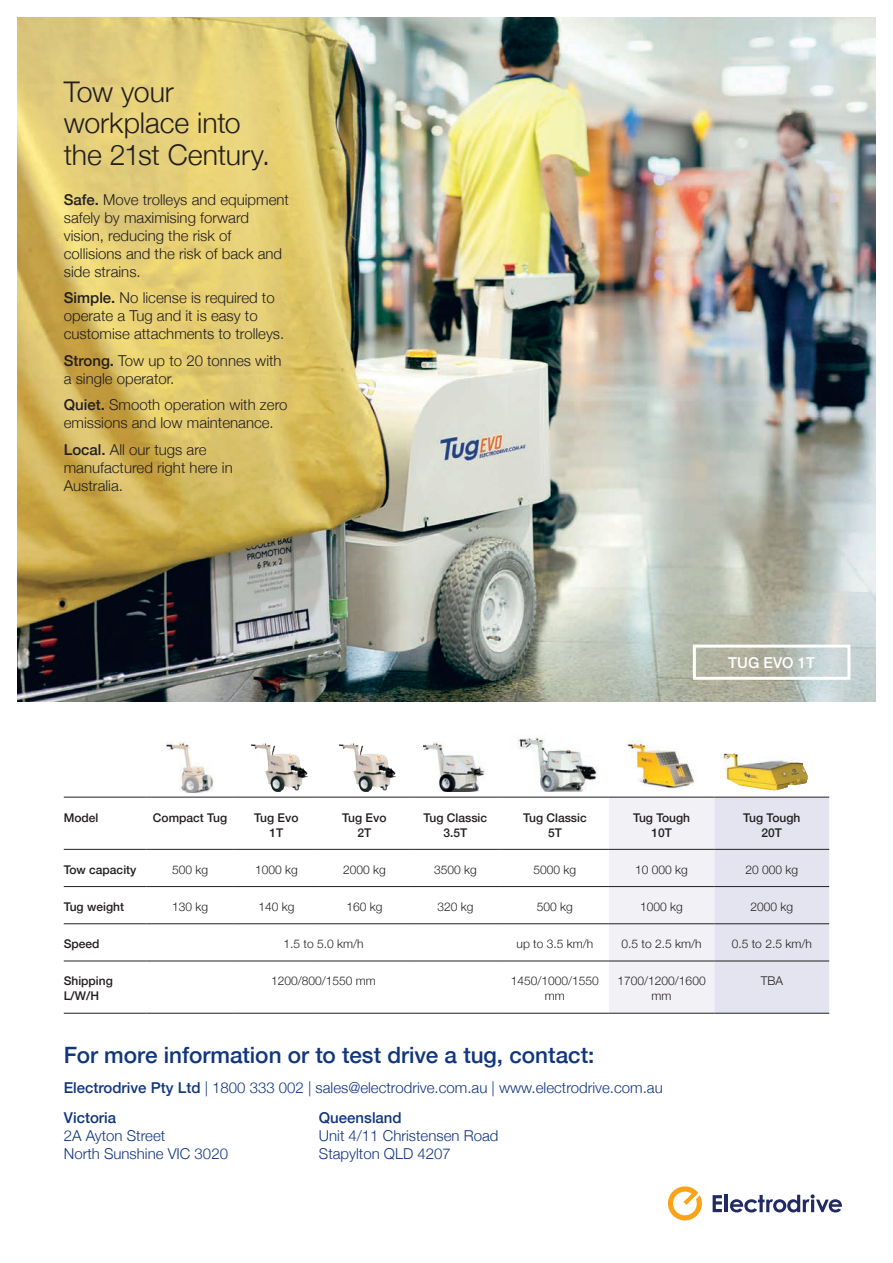
<style>
.page{position:relative;width:893px;height:1263px;background:#fff}
.page>*{position:absolute;margin:0;border:0;box-sizing:border-box;transform-origin:0 0}
.t1{font:300 28.5px/31.5px "Helvetica Neue";letter-spacing:-.005em;color:#231f20}
.t2{font:500 22.5px "Helvetica Neue";color:#11367e}
.t3{font:300 15px/18px "Helvetica Neue";color:#231f20}
.t4{font:300 15px/18px "Helvetica Neue";color:#11367e}
.t5{font:500 15px "Helvetica Neue";color:#11367e}
.t6{font:500 15px "Helvetica Neue";color:#fff}
.t7{font:300 12px/15px "Helvetica Neue";color:#231f20;text-align:center}
.t8{font:500 12px/15px "Helvetica Neue";color:#231f20;text-align:center}
.s1{font-weight:500}
</style>
<div class="page">
<img style="left:17px;top:17px;width:859px;height:684px">
<svg style="left:609px;top:798px;width:220px;height:215px"></svg>
<hr style="left:146px;top:797px;width:88px;height:1px;background:#231f20">
<hr style="left:234px;top:797px;width:85px;height:1px;background:#231f20">
<hr style="left:319px;top:797px;width:91px;height:1px;background:#231f20">
<hr style="left:410px;top:797px;width:91px;height:1px;background:#231f20">
<hr style="left:501px;top:797px;width:108px;height:1px;background:#231f20">
<hr style="left:609px;top:797px;width:105px;height:1px;background:#231f20">
<hr style="left:714px;top:797px;width:115px;height:1px;background:#231f20">
<hr style="left:146px;top:849px;width:88px;height:1px;background:#231f20">
<hr style="left:234px;top:849px;width:85px;height:1px;background:#231f20">
<hr style="left:319px;top:849px;width:91px;height:1px;background:#231f20">
<hr style="left:410px;top:849px;width:91px;height:1px;background:#231f20">
<hr style="left:501px;top:849px;width:108px;height:1px;background:#231f20">
<hr style="left:609px;top:849px;width:105px;height:1px;background:#231f20">
<hr style="left:714px;top:849px;width:115px;height:1px;background:#231f20">
<hr style="left:146px;top:886px;width:88px;height:1px;background:#231f20">
<hr style="left:234px;top:886px;width:85px;height:1px;background:#231f20">
<hr style="left:319px;top:886px;width:91px;height:1px;background:#231f20">
<hr style="left:410px;top:886px;width:91px;height:1px;background:#231f20">
<hr style="left:501px;top:886px;width:108px;height:1px;background:#231f20">
<hr style="left:609px;top:886px;width:105px;height:1px;background:#231f20">
<hr style="left:714px;top:886px;width:115px;height:1px;background:#231f20">
<hr style="left:146px;top:923px;width:88px;height:1px;background:#231f20">
<hr style="left:234px;top:923px;width:85px;height:1px;background:#231f20">
<hr style="left:319px;top:923px;width:91px;height:1px;background:#231f20">
<hr style="left:410px;top:923px;width:91px;height:1px;background:#231f20">
<hr style="left:501px;top:923px;width:108px;height:1px;background:#231f20">
<hr style="left:609px;top:923px;width:105px;height:1px;background:#231f20">
<hr style="left:714px;top:923px;width:115px;height:1px;background:#231f20">
<hr style="left:146px;top:961px;width:88px;height:1px;background:#231f20">
<hr style="left:234px;top:961px;width:85px;height:1px;background:#231f20">
<hr style="left:319px;top:961px;width:91px;height:1px;background:#231f20">
<hr style="left:410px;top:961px;width:91px;height:1px;background:#231f20">
<hr style="left:501px;top:961px;width:108px;height:1px;background:#231f20">
<hr style="left:609px;top:961px;width:105px;height:1px;background:#231f20">
<hr style="left:714px;top:961px;width:115px;height:1px;background:#231f20">
<hr style="left:146px;top:1013px;width:88px;height:1px;background:#231f20">
<hr style="left:234px;top:1013px;width:85px;height:1px;background:#231f20">
<hr style="left:319px;top:1013px;width:91px;height:1px;background:#231f20">
<hr style="left:410px;top:1013px;width:91px;height:1px;background:#231f20">
<hr style="left:501px;top:1013px;width:108px;height:1px;background:#231f20">
<hr style="left:609px;top:1013px;width:105px;height:1px;background:#231f20">
<hr style="left:714px;top:1013px;width:115px;height:1px;background:#231f20">
<hr style="left:64px;top:849px;width:82px;height:1px;background:#231f20">
<hr style="left:64px;top:886px;width:82px;height:1px;background:#231f20">
<hr style="left:64px;top:923px;width:82px;height:1px;background:#231f20">
<hr style="left:64px;top:961px;width:82px;height:1px;background:#231f20">
<hr style="left:64px;top:1013px;width:82px;height:1px;background:#231f20">
<hr style="left:64px;top:797px;width:82px;height:1px;background:#231f20">
<img style="left:166px;top:741px;width:48px;height:51px">
<img style="left:251px;top:744px;width:56px;height:47px">
<img style="left:339px;top:744px;width:56px;height:47px">
<img style="left:423px;top:741px;width:63px;height:51px">
<img style="left:517px;top:737px;width:81px;height:55px">
<img style="left:723px;top:753px;width:85px;height:38px">
<div style="left:693px;top:645px;width:157px;height:35px;border:3px solid #fff"></div>
<svg style="left:668px;top:1186px;width:34px;height:35px"></svg>
<svg style="left:713px;top:1195px;width:9px;height:17px"></svg>
<hr style="left:725px;top:1195px;width:3px;height:17px;background:#222a64">
<svg style="left:730px;top:1194px;width:112px;height:18px"></svg>
<img style="left:627px;top:740px;width:67px;height:50px">
<h1 class="t1" style="left:64px;top:74px;width:208px">Tow your workplace into the 21st Century.</h1>
<p class="t3" style="left:64px;top:189px;width:227px"><span class="s1">Safe.</span> Move trolleys and equipment safely by maximising forward vision, reducing the risk of collisions and the risk of back and side strains.</p>
<p class="t3" style="left:64px;top:288px;width:222px"><span class="s1">Simple.</span> No license is required to operate a Tug and it is easy to customise attachments to trolleys.</p>
<p class="t3" style="left:64px;top:350px;width:219px"><span class="s1">Strong.</span> Tow up to 20 tonnes with a single operator.</p>
<p class="t3" style="left:64px;top:395px;width:225px"><span class="s1">Quiet.</span> Smooth operation with zero emissions and low maintenance.</p>
<p class="t3" style="left:64px;top:439px;width:170px"><span class="s1">Local.</span> All our tugs are manufactured right here in<br>Australia.</p>
<p class="t6" style="left:728px;top:651px;width:88px">TUG EVO 1T</p>
<p class="t8" style="left:64px;top:809px;width:36px">Model</p>
<p class="t8" style="left:153px;top:809px;width:76px">Compact Tug</p>
<p class="t8" style="left:254px;top:809px;width:46px">Tug Evo<br>1T</p>
<p class="t8" style="left:342px;top:809px;width:46px">Tug Evo<br>2T</p>
<p class="t8" style="left:424px;top:809px;width:65px">Tug Classic<br>3.5T</p>
<p class="t8" style="left:523px;top:809px;width:65px">Tug Classic<br>5T</p>
<p class="t8" style="left:633px;top:809px;width:59px">Tug Tough<br>10T</p>
<p class="t8" style="left:743px;top:809px;width:59px">Tug Tough<br>20T</p>
<p class="t8" style="left:64px;top:861px;width:74px">Tow capacity</p>
<p class="t7" style="left:172px;top:861px;width:38px">500 kg</p>
<p class="t7" style="left:255px;top:861px;width:44px">1000 kg</p>
<p class="t7" style="left:343px;top:861px;width:44px">2000 kg</p>
<p class="t7" style="left:434px;top:861px;width:44px">3500 kg</p>
<p class="t7" style="left:533px;top:861px;width:44px">5000 kg</p>
<p class="t7" style="left:635px;top:861px;width:54px">10 000 kg</p>
<p class="t7" style="left:745px;top:861px;width:54px">20 000 kg</p>
<p class="t8" style="left:64px;top:898px;width:62px">Tug weight</p>
<p class="t7" style="left:172px;top:898px;width:38px">130 kg</p>
<p class="t7" style="left:258px;top:898px;width:38px">140 kg</p>
<p class="t7" style="left:346px;top:898px;width:38px">160 kg</p>
<p class="t7" style="left:437px;top:898px;width:38px">320 kg</p>
<p class="t7" style="left:537px;top:898px;width:38px">500 kg</p>
<p class="t7" style="left:640px;top:898px;width:44px">1000 kg</p>
<p class="t7" style="left:750px;top:898px;width:44px">2000 kg</p>
<p class="t8" style="left:64px;top:935px;width:37px">Speed</p>
<p class="t7" style="left:284px;top:935px;width:82px">1.5 to 5.0 km/h</p>
<p class="t7" style="left:517px;top:935px;width:78px">up to 3.5 km/h</p>
<p class="t7" style="left:622px;top:935px;width:82px">0.5 to 2.5 km/h</p>
<p class="t7" style="left:732px;top:935px;width:82px">0.5 to 2.5 km/h</p>
<p class="t8" style="left:64px;top:973px;width:51px;text-align:left">Shipping<br>L/W/H</p>
<p class="t7" style="left:271px;top:973px;width:106px">1200/800/1550 mm</p>
<p class="t7" style="left:511px;top:973px;width:90px">1450/1000/1550 mm</p>
<p class="t7" style="left:618px;top:973px;width:90px">1700/1200/1600 mm</p>
<p class="t7" style="left:761px;top:973px;width:24px">TBA</p>
<h2 class="t2" style="left:64px;top:1036px;width:532px">For more information or to test drive a tug, contact:</h2>
<p class="t4" style="left:64px;top:1072px;width:600px;line-height:29.1px"><span class="s1">Electrodrive Pty Ltd</span> | 1800 333 002 | sales@electrodrive.com.au | www.electrodrive.com.au<br><span class="s1">Victoria</span></p>
<p class="t4" style="left:64px;top:1125px;width:166px">2A Ayton Street<br>North Sunshine VIC 3020</p>
<p class="t5" style="left:319px;top:1105px;width:84px">Queensland</p>
<p class="t4" style="left:319px;top:1125px;width:181px">Unit 4/11 Christensen Road<br>Stapylton QLD 4207</p>
</div>
